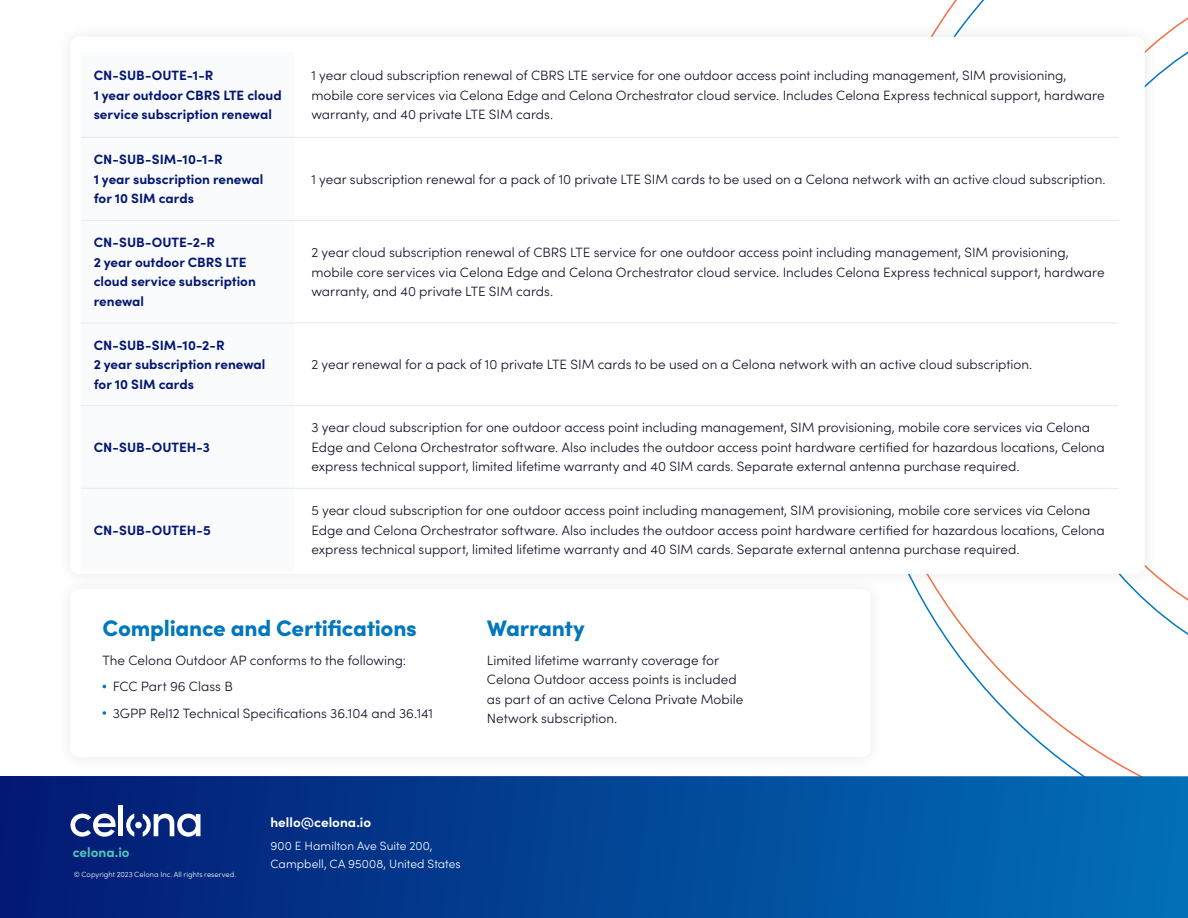
<style>
.page{position:relative;width:1188px;height:918px;background:#fff}
.page>*{position:absolute;margin:0;border:0;box-sizing:border-box;transform-origin:0 0}
.Heading_2{font:900 22.5px "Sofia Pro";letter-spacing:-.01em;color:#0277bd}
.Table{font:300 13.5px/19.5px "Sofia Pro";color:#101227}
.Table-2{font:700 13.5px/19.5px "Sofia Pro";color:#041671}
.Paragraph{font:300 13.5px/19.5px "Sofia Pro";color:#101227}
.Bullets{font:300 13.5px "Sofia Pro";color:#101227}
.Footer_-_email{font:700 13.5px "Sofia Pro";color:#fff}
.Footer_-_email-2{font:700 13.5px "Sofia Pro";color:#4dcabc}
.Footer_-_copy{font:300 12px/18px "Sofia Pro";color:#fff}
.Copyright{font:300 7.5px "Sofia Pro";letter-spacing:.005em;color:#fff}
</style>
<div class="page">
<svg style="left:915px;top:0;width:273px;height:776px"></svg>
<div style="left:56px;top:575px;width:829px;height:196px;background:#fafafa"></div>
<div style="left:70px;top:589px;width:801px;height:168px;background:#fff;border-radius:8px"></div>
<div style="left:0;top:776px;width:1188px;height:142px;background:linear-gradient(to right,#041973,#026fb7)"></div>
<svg style="left:71px;top:814px;width:45px;height:23px"></svg>
<hr style="left:119px;top:805px;width:4px;height:31px;background:#fff">
<svg style="left:126px;top:814px;width:74px;height:23px"></svg>
<div style="left:135px;top:822px;width:7px;height:6px;background:#fff;border-radius:50%"></div>
<svg style="left:103px;top:711px;width:3px;height:4px"></svg>
<div style="left:56px;top:23px;width:1103px;height:565px;background:#f9f9f9"></div>
<div style="left:70px;top:37px;width:1075px;height:537px;background:#fff;border-radius:8px"></div>
<hr style="left:81px;top:137px;width:213px;height:1px;background:#e0ebf3">
<hr style="left:294px;top:137px;width:824px;height:1px;background:#e0ebf3">
<hr style="left:81px;top:220px;width:213px;height:1px;background:#e0ebf3">
<hr style="left:294px;top:220px;width:824px;height:1px;background:#e0ebf3">
<hr style="left:81px;top:323px;width:213px;height:1px;background:#e0ebf3">
<hr style="left:294px;top:323px;width:824px;height:1px;background:#e0ebf3">
<hr style="left:81px;top:405px;width:213px;height:1px;background:#e0ebf3">
<hr style="left:294px;top:405px;width:824px;height:1px;background:#e0ebf3">
<hr style="left:81px;top:488px;width:213px;height:1px;background:#e0ebf3">
<hr style="left:294px;top:488px;width:824px;height:1px;background:#e0ebf3">
<p class="Table-2" style="left:94px;top:64px;width:190px">CN-SUB-OUTE-1-R<br>1 year outdoor CBRS LTE cloud service subscription renewal</p>
<p class="Table" style="left:311px;top:65px;width:795px">1 year cloud subscription renewal of CBRS LTE service for one outdoor access point including management, SIM provisioning, mobile core services via Celona Edge and Celona Orchestrator cloud service. Includes Celona Express technical support, hardware warranty, and 40 private LTE SIM cards.</p>
<p class="Table-2" style="left:94px;top:149px;width:171px">CN-SUB-SIM-10-1-R<br>1 year subscription renewal for 10 SIM cards</p>
<p class="Table" style="left:311px;top:169px;width:796px">1 year subscription renewal for a pack of 10 private LTE SIM cards to be used on a Celona network with an active cloud subscription.</p>
<p class="Table-2" style="left:94px;top:232px;width:164px">CN-SUB-OUTE-2-R<br>2 year outdoor CBRS LTE cloud service subscription renewal</p>
<p class="Table" style="left:311px;top:242px;width:795px">2 year cloud subscription renewal of CBRS LTE service for one outdoor access point including management, SIM provisioning, mobile core services via Celona Edge and Celona Orchestrator cloud service. Includes Celona Express technical support, hardware warranty, and 40 private LTE SIM cards.</p>
<p class="Table-2" style="left:94px;top:334px;width:173px">CN-SUB-SIM-10-2-R<br>2 year subscription renewal for 10 SIM cards</p>
<p class="Table" style="left:311px;top:354px;width:722px">2 year renewal for a pack of 10 private LTE SIM cards to be used on a Celona network with an active cloud subscription.</p>
<p class="Table-2" style="left:94px;top:436px;width:118px">CN-SUB-OUTEH-3</p>
<p class="Table-2" style="left:94px;top:519px;width:119px">CN-SUB-OUTEH-5</p>
<p class="Table" style="left:311px;top:417px;width:795px">3 year cloud subscription for one outdoor access point including management, SIM provisioning, mobile core services via Celona<br>Edge and Celona Orchestrator software. Also includes the outdoor access point hardware certified for hazardous locations, Celona express technical support, limited lifetime warranty and 40 SIM cards. Separate external antenna purchase required.</p>
<p class="Table" style="left:311px;top:500px;width:795px">5 year cloud subscription for one outdoor access point including management, SIM provisioning, mobile core services via Celona<br>Edge and Celona Orchestrator software. Also includes the outdoor access point hardware certified for hazardous locations, Celona express technical support, limited lifetime warranty and 40 SIM cards. Separate external antenna purchase required.</p>
<p class="Heading_2" style="left:103px;top:610px;width:316px">Compliance and Certifications</p>
<p class="Bullets" style="left:103px;top:650px;width:305px">The Celona Outdoor AP conforms to the following:</p>
<p class="Bullets" style="left:113px;top:677px;width:122px">FCC Part 96 Class B</p>
<p class="Bullets" style="left:113px;top:703px;width:322px">3GPP Rel12 Technical Specifications 36.104 and 36.141</p>
<p class="Heading_2" style="left:487px;top:610px;width:99px">Warranty</p>
<p class="Paragraph" style="left:487px;top:650px;width:258px">Limited lifetime warranty coverage for Celona Outdoor access points is included as part of an active Celona Private Mobile Network subscription.</p>
<p class="Footer_-_email-2" style="left:73px;top:842px;width:58px">celona.io</p>
<p class="Copyright" style="left:74px;top:869px;width:164px">© Copyright 2023 Celona Inc. All rights reserved.</p>
<p class="Footer_-_email" style="left:270px;top:812px;width:102px">hello@celona.io</p>
<p class="Footer_-_copy" style="left:270px;top:836px;width:192px">900 E Hamilton Ave Suite 200,<br>Campbell, CA 95008, United States</p>
</div>
